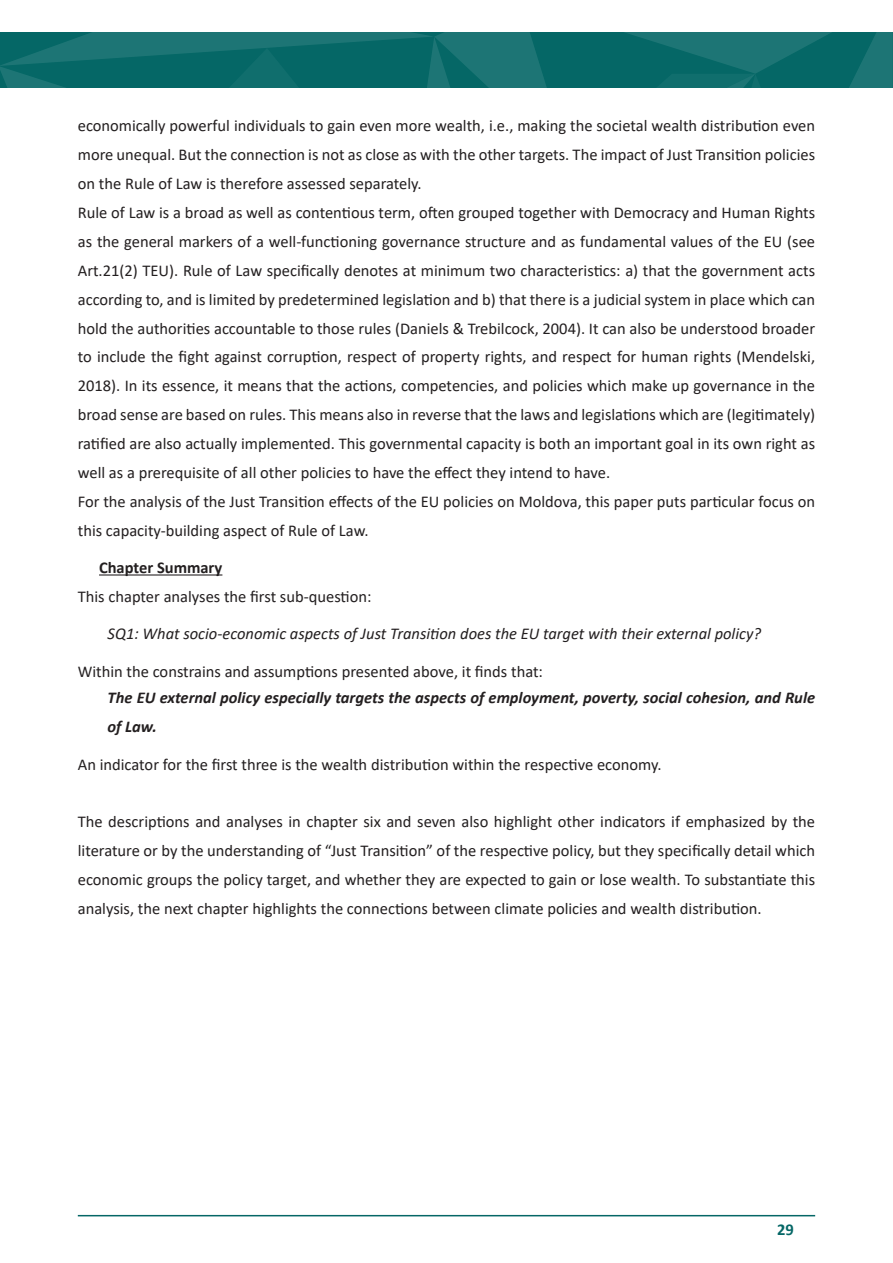
<style>
.page{position:relative;width:893px;height:1263px;background:#fff}
.page>*{position:absolute;margin:0;border:0;box-sizing:border-box;transform-origin:0 0}
.t1{font:16.5px/28.8px "Calibri";color:#231f20}
.t2{font:italic 700 16.5px/28.8px "Calibri";color:#231f20}
.t3{font:italic 16.5px "Calibri";color:#231f20}
.t4{font:700 16.5px "Calibri";color:#231f20}
.t5{font:700 16.5px "Calibri";color:#056766}
</style>
<div class="page">
<hr style="left:78px;top:1215px;width:737px;height:1px;background:#056766">
<svg style="left:0;top:32px;width:893px;height:55px;background:#0e6c6b"></svg>
<hr style="left:99px;top:574px;width:123px;height:1px;background:#231f20">
<p class="t1" style="left:78px;top:111px;width:739px">economically powerful individuals to gain even more wealth, i.e., making the societal wealth distribution even more unequal. But the connection is not as close as with the other targets. The impact of Just Transition policies on the Rule of Law is therefore assessed separately.<br>Rule of Law is a broad as well as contentious term, often grouped together with Democracy and Human Rights as the general markers of a well-functioning governance structure and as fundamental values of the EU (see Art.21(2) TEU). Rule of Law specifically denotes at minimum two characteristics: a) that the government acts according to, and is limited by predetermined legislation and b) that there is a judicial system in place which can hold the authorities accountable to those rules (Daniels &amp; Trebilcock, 2004). It can also be understood broader to include the fight against corruption, respect of property rights, and respect for human rights (Mendelski, 2018). In its essence, it means that the actions, competencies, and policies which make up governance in the broad sense are based on rules. This means also in reverse that the laws and legislations which are (legitimately) ratified are also actually implemented. This governmental capacity is both an important goal in its own right as well as a prerequisite of all other policies to have the effect they intend to have.<br>For the analysis of the Just Transition effects of the EU policies on Moldova, this paper puts particular focus on this capacity-building aspect of Rule of Law.</p>
<p class="t4" style="left:99px;top:556px;width:125px">Chapter Summary</p>
<p class="t1" style="left:78px;top:582px;width:295px">This chapter analyses the first sub-question:</p>
<p class="t3" style="left:108px;top:622px;width:655px">SQ1: What socio-economic aspects of Just Transition does the EU target with their external policy?</p>
<p class="t1" style="left:78px;top:656px;width:467px">Within the constrains and assumptions presented above, it finds that:</p>
<p class="t2" style="left:108px;top:683px;width:709px">The EU external policy especially targets the aspects of employment, poverty, social cohesion, and Rule of Law.</p>
<p class="t1" style="left:78px;top:749px;width:585px">An indicator for the first three is the wealth distribution within the respective economy.</p>
<p class="t1" style="left:78px;top:807px;width:739px;text-align:justify">The descriptions and analyses in chapter six and seven also highlight other indicators if emphasized by the literature or by the understanding of “Just Transition” of the respective policy, but they specifically detail which economic groups the policy target, and whether they are expected to gain or lose wealth. To substantiate this analysis, the next chapter highlights the connections between climate policies and wealth distribution.</p>
<p class="t5" style="left:777px;top:1218px;width:18px">29</p>
</div>
